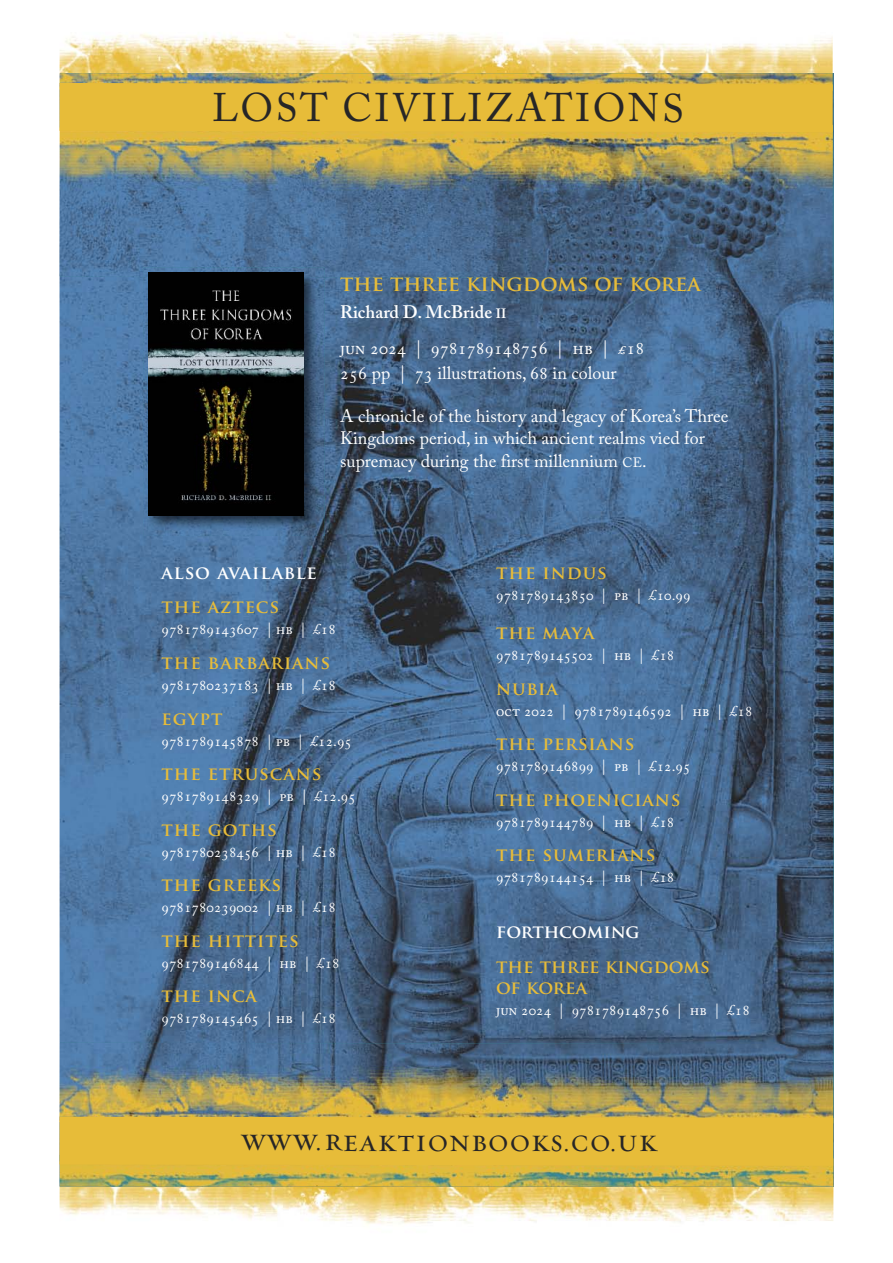
<style>
.page{position:relative;width:893px;height:1263px;background:#fff}
.page>*{position:absolute;margin:0;border:0;box-sizing:border-box;transform-origin:0 0}
.t1{font:39.75px "Adobe Caslon Pro";letter-spacing:.06em;color:#272627}
.t2{font:31.5px "Requiem Text Small Caps";letter-spacing:.03em;color:#272627}
.t3{font:700 21px "Trajan Pro";color:#e7bc39}
.t4{font:18px/22.5px "Adobe Caslon Pro";color:#fff}
.t5{font:700 18px "Trajan Pro";letter-spacing:.05em;color:#e7bc39}
.t6{font:700 18px/21px "Trajan Pro";color:#e7bc39}
.t7{font:700 18px "Trajan Pro";letter-spacing:.05em;color:#fff}
.t8{font:700 18px "Trajan Pro";color:#fff}
.t9{font:15px "Adobe Caslon Pro";color:#fff}
.s1{font-weight:600}
.s2{font-weight:600;font-size:13.5px}
.s3{font-size:13.5px}
</style>
<div class="page">
<img style="left:59px;top:32px;width:774px;height:1193px">
<img style="left:59px;top:132px;width:774px;height:146px">
<svg style="left:59px;top:73px;width:774px;height:59px;background:#dbb63f"></svg>
<img style="left:60px;top:1166px;width:773px;height:20px">
<img style="left:59px;top:1043px;width:774px;height:73px">
<div style="left:59px;top:1116px;width:774px;height:50px;background:#e7bc39"></div>
<img style="left:143px;top:267px;width:182px;height:269px">
<img style="left:149px;top:273px;width:155px;height:242px">
<h1 class="t1" style="left:212px;top:93px;width:473px">LOST CIVILIZATIONS</h1>
<h3 class="t3" style="left:340px;top:275px;width:362px">THE THREE KINGDOMS OF KOREA</h3>
<p class="t4" style="left:340px;top:296px;width:306px;line-height:36px"><span class="s1">Richard D. McBride</span> <span class="s2">II<br></span>jun 2024 | 9781789148756 | hb | £18</p>
<p class="t4" style="left:340px;top:364px;width:278px">256 pp | 73 illustrations, 68 in colour</p>
<p class="t4" style="left:340px;top:406px;width:390px">A chronicle of the history and legacy of Korea’s Three<br>Kingdoms period, in which ancient realms vied for supremacy during the first millennium <span class="s3">CE</span>.</p>
<p class="t7" style="left:162px;top:565px;width:157px">ALSO AVAILABLE</p>
<p class="t5" style="left:162px;top:600px;width:119px">THE AZTECS</p>
<p class="t9" style="left:162px;top:624px;width:176px">9781789143607 | hb | £18</p>
<p class="t5" style="left:162px;top:655px;width:170px">THE BARBARIANS</p>
<p class="t9" style="left:162px;top:679px;width:176px">9781780237183 | hb | £18</p>
<p class="t5" style="left:162px;top:711px;width:62px">EGYPT</p>
<p class="t9" style="left:162px;top:735px;width:192px">9781789145878 | pb | £12.95</p>
<p class="t5" style="left:162px;top:766px;width:161px">THE ETRUSCANS</p>
<p class="t9" style="left:162px;top:790px;width:196px">9781789148329 | pb | £12.95</p>
<p class="t5" style="left:162px;top:822px;width:117px">THE GOTHS</p>
<p class="t9" style="left:162px;top:846px;width:176px">9781780238456 | hb | £18</p>
<p class="t5" style="left:162px;top:877px;width:121px">THE GREEKS</p>
<p class="t9" style="left:162px;top:901px;width:176px">9781780239002 | hb | £18</p>
<p class="t5" style="left:162px;top:933px;width:139px">THE HITTITES</p>
<p class="t9" style="left:162px;top:957px;width:180px">9781789146844 | hb | £18</p>
<p class="t5" style="left:162px;top:988px;width:97px">THE INCA</p>
<p class="t9" style="left:162px;top:1012px;width:176px">9781789145465 | hb | £18</p>
<p class="t5" style="left:496px;top:565px;width:112px">THE INDUS</p>
<p class="t9" style="left:496px;top:589px;width:196px">9781789143850 | pb | £10.99</p>
<p class="t5" style="left:496px;top:625px;width:100px">THE MAYA</p>
<p class="t9" style="left:496px;top:649px;width:180px">9781789145502 | hb | £18</p>
<p class="t5" style="left:496px;top:681px;width:63px">NUBIA</p>
<p class="t9" style="left:496px;top:705px;width:258px">oct 2022 | 9781789146592 | hb | £18</p>
<p class="t5" style="left:496px;top:736px;width:140px">THE PERSIANS</p>
<p class="t9" style="left:496px;top:760px;width:196px">9781789146899 | pb | £12.95</p>
<p class="t5" style="left:496px;top:792px;width:186px">THE PHOENICIANS</p>
<p class="t9" style="left:496px;top:816px;width:180px">9781789144789 | hb | £18</p>
<p class="t5" style="left:496px;top:847px;width:161px">THE SUMERIANS</p>
<p class="t9" style="left:496px;top:871px;width:180px">9781789144154 | hb | £18</p>
<p class="t8" style="left:496px;top:925px;width:145px">FORTHCOMING</p>
<p class="t6" style="left:496px;top:958px;width:215px">THE THREE KINGDOMS<br>OF KOREA</p>
<p class="t9" style="left:496px;top:1004px;width:255px">jun 2024 | 9781789148756 | hb | £18</p>
<h2 class="t2" style="left:241px;top:1121px;width:418px">www.reaktionbooks.co.uk</h2>
</div>
